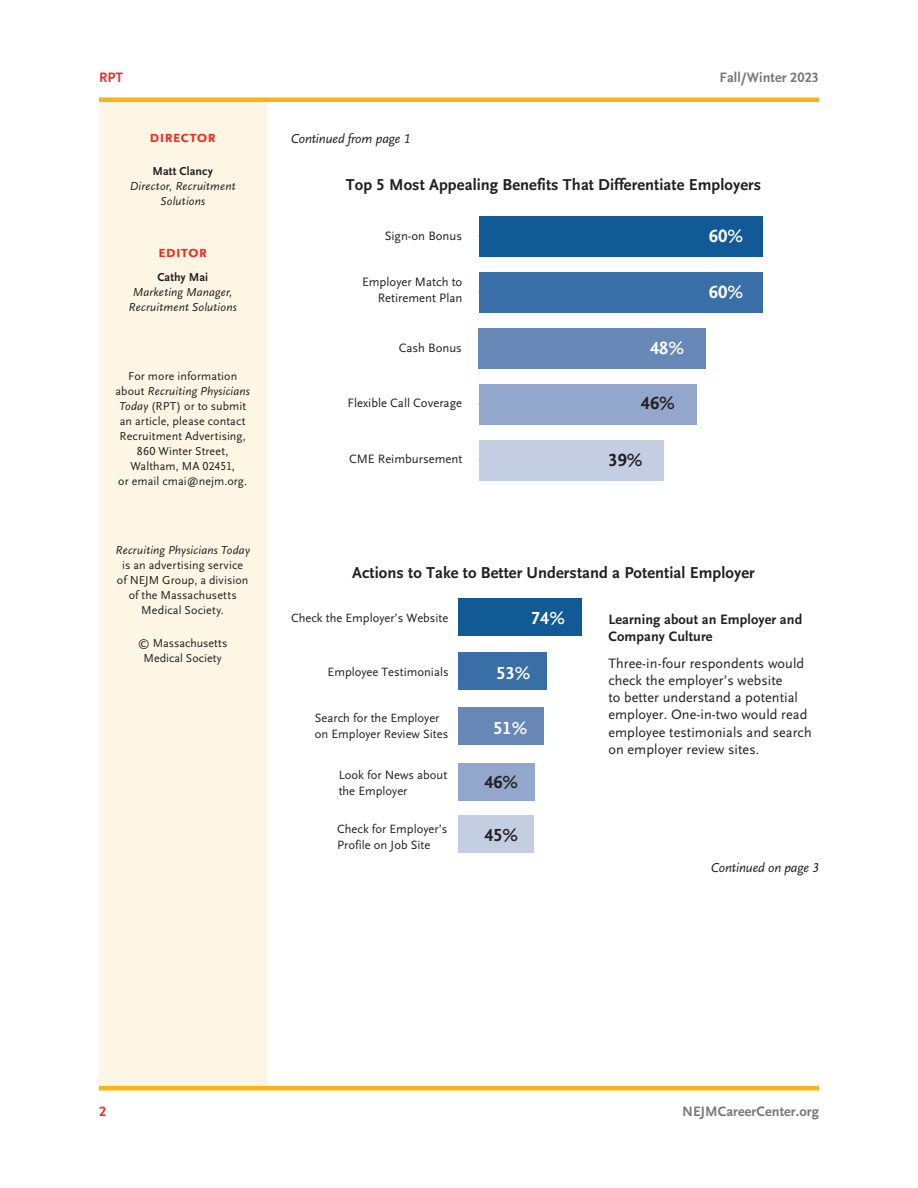
<style>
.page{position:relative;width:918px;height:1188px;background:#fff}
.page>*{position:absolute;margin:0;border:0;box-sizing:border-box;transform-origin:0 0}
.t1{font:700 18.45px "OTNEJM Scala Sans LF";color:#fff}
.t2{font:700 18.45px "OTNEJM Scala Sans LF";color:#231f20}
.t3{font:700 18.3px "OTNEJM Scala Sans LF";color:#fff}
.t4{font:700 18.3px "OTNEJM Scala Sans LF";color:#231f20}
.t5{font:700 16.5px "OTNEJM Scala Sans LF";letter-spacing:.005em;color:#231f20}
.t6{font:700 16.5px "OTNEJM Scala Sans LF Cap";letter-spacing:-.005em;color:#ee2e22}
.TXT{font:14.25px/17.2px "OTNEJM Scala Sans LF";letter-spacing:.005em;color:#231f20}
.TXT-2{font:700 14.25px/17.2px "OTNEJM Scala Sans LF";letter-spacing:.005em;color:#231f20}
.t7{font:700 14.25px "OTNEJM Scala Sans LF";letter-spacing:.005em;color:#76787b}
.t8{font:700 14.25px "OTNEJM Scala Sans LF";color:#ee2e22}
.CONT_FROM{font:italic 13.5px "OTNEJM Scala Sans LF";letter-spacing:-.01em;color:#231f20}
.CONT_ON{font:italic 13.5px "OTNEJM Scala Sans LF";letter-spacing:-.01em;color:#231f20}
.t9{font:12.75px/16.2px "OTNEJM Scala Sans LF";color:#231f20;text-align:right}
.t10{font:12.6px/16px "OTNEJM Scala Sans LF";color:#231f20}
.t11{font:12px/15px "OTNEJM Scala Sans LF";letter-spacing:.01em;color:#231f20;text-align:center}
.t12{font:italic 12px/15px "OTNEJM Scala Sans LF";letter-spacing:.015em;color:#231f20;text-align:center}
.t13{font:700 12px "OTNEJM Scala Sans LF";letter-spacing:.005em;color:#231f20}
.s1{font-style:italic}
</style>
<div class="page">
<div style="left:99px;top:98px;width:167px;height:992px;background:#fef6e5"></div>
<hr style="left:99px;top:98px;width:720px;height:4px;background:#fbb416">
<hr style="left:99px;top:1086px;width:720px;height:4px;background:#fbb416">
<div style="left:479px;top:216px;width:284px;height:41px;background:#125a96"></div>
<div style="left:479px;top:272px;width:284px;height:41px;background:#3a6ea6"></div>
<div style="left:479px;top:328px;width:227px;height:41px;background:#6788b7"></div>
<div style="left:479px;top:384px;width:217px;height:41px;background:#93a7cc"></div>
<div style="left:479px;top:440px;width:184px;height:41px;background:#c4cee3"></div>
<div style="left:458px;top:599px;width:124px;height:37px;background:#125a96"></div>
<div style="left:458px;top:653px;width:89px;height:37px;background:#3a6ea6"></div>
<div style="left:458px;top:708px;width:86px;height:37px;background:#6788b7"></div>
<div style="left:458px;top:763px;width:77px;height:37px;background:#93a7cc"></div>
<div style="left:458px;top:816px;width:76px;height:37px;background:#c4cee3"></div>
<p class="t8" style="left:99px;top:70px;width:26px">RPT</p>
<p class="t7" style="left:720px;top:70px;width:101px">Fall/Winter 2023</p>
<h3 class="t6" style="left:149px;top:127px;width:68px">director</h3>
<p class="t13" style="left:152px;top:164px;width:62px">Matt Clancy</p>
<p class="t12" style="left:130px;top:178px;width:108px">Director, Recruitment<br>Solutions</p>
<h3 class="t6" style="left:158px;top:243px;width:51px">editor</h3>
<p class="t13" style="left:157px;top:271px;width:52px">Cathy Mai</p>
<p class="t12" style="left:129px;top:285px;width:110px">Marketing Manager,<br>Recruitment Solutions</p>
<p class="t11" style="left:115px;top:369px;width:136px">For more information about <span class="s1">Recruiting Physicians<br>Today</span> (RPT) or to submit an article, please contact<br>Recruitment Advertising,<br>860 Winter Street,<br>Waltham, MA 02451,<br>or email cmai@nejm.org.</p>
<p class="t12" style="left:116px;top:543px;width:136px">Recruiting Physicians Today</p>
<p class="t11" style="left:117px;top:558px;width:133px">is an advertising service of NEJM Group, a division of the Massachusetts<br>Medical Society<span class="s1">.</span></p>
<p class="t11" style="left:138px;top:636px;width:91px">© Massachusetts<br>Medical Society</p>
<p class="CONT_FROM" style="left:291px;top:132px;width:121px">Continued from page 1</p>
<h2 class="t5" style="left:346px;top:176px;width:417px">Top 5 Most Appealing Benefits That Differentiate Employers</h2>
<p class="t9" style="left:385px;top:228px;width:79px">Sign-on Bonus</p>
<p class="t9" style="left:362px;top:274px;width:102px">Employer Match to<br>Retirement Plan</p>
<p class="t1" style="left:709px;top:226px;width:36px">60%</p>
<p class="t1" style="left:709px;top:282px;width:36px">60%</p>
<p class="t9" style="left:399px;top:340px;width:65px">Cash Bonus</p>
<p class="t1" style="left:650px;top:338px;width:36px">48%</p>
<p class="t9" style="left:348px;top:395px;width:116px">Flexible Call Coverage</p>
<p class="t2" style="left:641px;top:393px;width:36px">46%</p>
<p class="t9" style="left:349px;top:451px;width:115px">CME Reimbursement</p>
<p class="t2" style="left:608px;top:450px;width:36px">39%</p>
<h2 class="t5" style="left:352px;top:564px;width:404px">Actions to Take to Better Understand a Potential Employer</h2>
<p class="t10" style="left:291px;top:610px;width:159px">Check the Employer’s Website</p>
<p class="t3" style="left:531px;top:608px;width:35px">74%</p>
<p class="TXT-2" style="left:608px;top:611px;width:195px">Learning about an Employer and<br>Company Culture</p>
<p class="TXT" style="left:608px;top:655px;width:205px">Three-in-four respondents would check the employer’s website<br>to better understand a potential employer. One-in-two would read employee testimonials and search on employer review sites.</p>
<p class="t3" style="left:497px;top:663px;width:35px">53%</p>
<p class="t10" style="left:328px;top:664px;width:123px">Employee Testimonials</p>
<p class="t10" style="left:315px;top:711px;width:135px">Search for the Employer on Employer Review Sites</p>
<p class="t3" style="left:493px;top:718px;width:35px">51%</p>
<p class="t10" style="left:339px;top:767px;width:110px">Look for News about the Employer</p>
<p class="t10" style="left:337px;top:821px;width:112px">Check for Employer’s<br>Profile on Job Site</p>
<p class="t4" style="left:484px;top:773px;width:35px">46%</p>
<p class="t4" style="left:484px;top:825px;width:35px">45%</p>
<p class="CONT_ON" style="left:711px;top:861px;width:110px">Continued on page 3</p>
<p class="t8" style="left:99px;top:1104px;width:9px">2</p>
<p class="t7" style="left:682px;top:1104px;width:138px">NEJMCareerCenter.org</p>
</div>
